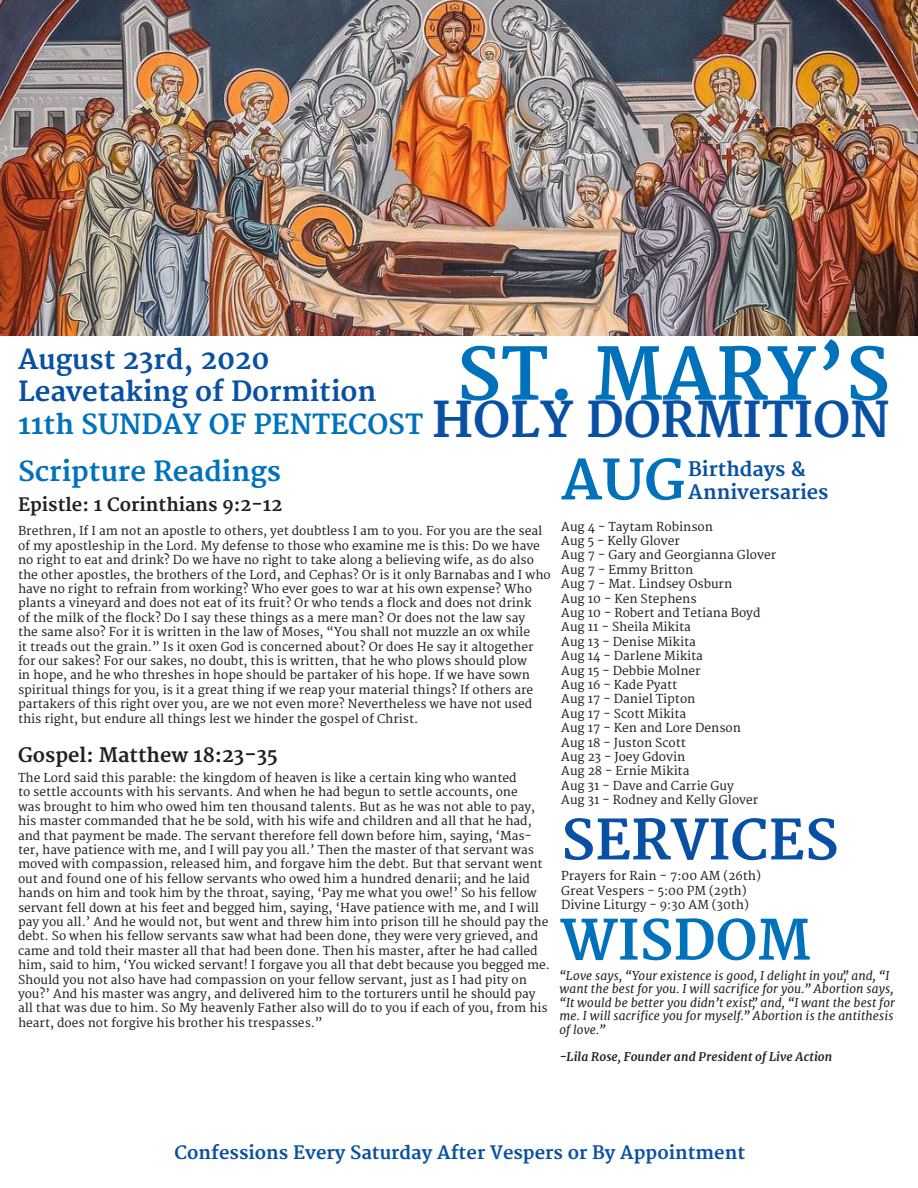
<style>
.page{position:relative;width:918px;height:1188px;background:#fff}
.page>*{position:absolute;margin:0;border:0;box-sizing:border-box;transform-origin:0 0}
.t1{font:700 70.5px "Merriweather";color:#0072bc}
.t2{font:700 54px "Merriweather";color:#0072bc}
.t3{font:700 54px "Merriweather";color:#0850a3}
.t4{font:700 48px "Merriweather";color:#0850a3}
.t5{font:700 27px "Merriweather";color:#0072bc}
.t6{font:700 27px "Merriweather";color:#0850a3}
.t7{font:700 19.5px "Merriweather";color:#0850a3}
.t8{font:700 19.5px "Merriweather";color:#231f20}
.t9{font:700 18px "Merriweather";color:#0850a3}
.t10{font:700 18px "Merriweather";color:#231f20}
.t11{font:12px/14.4px "Merriweather";color:#231f20}
.t12{font:italic 12px/13.5px "Merriweather";letter-spacing:.01em;color:#231f20}
.t13{font:italic 700 12px "Merriweather";letter-spacing:.01em;color:#231f20}
</style>
<div class="page">
<img style="left:0;top:0;width:918px;height:336px">
<p class="t1" style="left:457px;top:334px;width:434px">ST. MARY’S</p>
<p class="t4" style="left:432px;top:392px;width:459px">HOLY DORMITION</p>
<p class="t6" style="left:18px;top:343px;width:253px">August 23rd, 2020</p>
<p class="t6" style="left:18px;top:376px;width:360px">Leavetaking of Dormition</p>
<p class="t5" style="left:18px;top:408px;width:407px">11th SUNDAY OF PENTECOST</p>
<p class="t5" style="left:18px;top:456px;width:264px">Scripture Readings</p>
<p class="t10" style="left:18px;top:495px;width:266px">Epistle: 1 Corinthians 9:2-12</p>
<p class="t11" style="left:18px;top:524px;width:534px">Brethren, If I am not an apostle to others, yet doubtless I am to you. For you are the seal of my apostleship in the Lord. My defense to those who examine me is this: Do we have no right to eat and drink? Do we have no right to take along a believing wife, as do also the other apostles, the brothers of the Lord, and Cephas? Or is it only Barnabas and I who have no right to refrain from working? Who ever goes to war at his own expense? Who plants a vineyard and does not eat of its fruit? Or who tends a flock and does not drink<br>of the milk of the flock? Do I say these things as a mere man? Or does not the law say<br>the same also? For it is written in the law of Moses, “You shall not muzzle an ox while<br>it treads out the grain.” Is it oxen God is concerned about? Or does He say it altogether for our sakes? For our sakes, no doubt, this is written, that he who plows should plow<br>in hope, and he who threshes in hope should be partaker of his hope. If we have sown spiritual things for you, is it a great thing if we reap your material things? If others are partakers of this right over you, are we not even more? Nevertheless we have not used this right, but endure all things lest we hinder the gospel of Christ.</p>
<p class="t8" style="left:18px;top:743px;width:261px">Gospel: Matthew 18:23-35</p>
<p class="t11" style="left:18px;top:771px;width:534px">The Lord said this parable: the kingdom of heaven is like a certain king who wanted<br>to settle accounts with his servants. And when he had begun to settle accounts, one<br>was brought to him who owed him ten thousand talents. But as he was not able to pay, his master commanded that he be sold, with his wife and children and all that he had, and that payment be made. The servant therefore fell down before him, saying, ‘Mas&shy;ter, have patience with me, and I will pay you all.’ Then the master of that servant was moved with compassion, released him, and forgave him the debt. But that servant went out and found one of his fellow servants who owed him a hundred denarii; and he laid hands on him and took him by the throat, saying, ‘Pay me what you owe!’ So his fellow servant fell down at his feet and begged him, saying, ‘Have patience with me, and I will pay you all.’ And he would not, but went and threw him into prison till he should pay the debt. So when his fellow servants saw what had been done, they were very grieved, and came and told their master all that had been done. Then his master, after he had called him, said to him, ‘You wicked servant! I forgave you all that debt because you begged me.<br>Should you not also have had compassion on your fellow servant, just as I had pity on you?’ And his master was angry, and delivered him to the torturers until he should pay all that was due to him. So My heavenly Father also will do to you if each of you, from his heart, does not forgive his brother his trespasses.”</p>
<p class="t2" style="left:561px;top:449px;width:126px">AUG</p>
<p class="t7" style="left:688px;top:457px;width:119px">Birthdays &amp;</p>
<p class="t7" style="left:688px;top:481px;width:142px">Anniversaries</p>
<p class="t11" style="left:561px;top:520px;width:153px">Aug 4 - Taytam Robinson</p>
<p class="t11" style="left:561px;top:534px;width:120px">Aug 5 - Kelly Glover</p>
<p class="t11" style="left:561px;top:548px;width:216px">Aug 7 - Gary and Georgianna Glover</p>
<p class="t11" style="left:561px;top:563px;width:134px">Aug 7 - Emmy Britton</p>
<p class="t11" style="left:561px;top:577px;width:172px">Aug 7 - Mat. Lindsey Osburn</p>
<p class="t11" style="left:561px;top:592px;width:137px">Aug 10 - Ken Stephens</p>
<p class="t11" style="left:561px;top:606px;width:201px">Aug 10 - Robert and Tetiana Boyd</p>
<p class="t11" style="left:561px;top:620px;width:131px">Aug 11 - Sheila Mikita</p>
<p class="t11" style="left:561px;top:635px;width:136px">Aug 13 - Denise Mikita</p>
<p class="t11" style="left:561px;top:649px;width:143px">Aug 14 - Darlene Mikita</p>
<p class="t11" style="left:561px;top:664px;width:141px">Aug 15 - Debbie Molner</p>
<p class="t11" style="left:561px;top:678px;width:118px">Aug 16 - Kade Pyatt</p>
<p class="t11" style="left:561px;top:692px;width:136px">Aug 17 - Daniel Tipton</p>
<p class="t11" style="left:561px;top:707px;width:127px">Aug 17 - Scott Mikita</p>
<p class="t11" style="left:561px;top:721px;width:181px">Aug 17 - Ken and Lore Denson</p>
<p class="t11" style="left:561px;top:736px;width:126px">Aug 18 - Juston Scott</p>
<p class="t11" style="left:561px;top:750px;width:125px">Aug 23 - Joey Gdovin</p>
<p class="t11" style="left:561px;top:764px;width:130px">Aug 28 - Ernie Mikita</p>
<p class="t11" style="left:561px;top:779px;width:174px">Aug 31 - Dave and Carrie Guy</p>
<p class="t11" style="left:561px;top:793px;width:199px">Aug 31 - Rodney and Kelly Glover</p>
<p class="t3" style="left:561px;top:809px;width:279px">SERVICES</p>
<p class="t11" style="left:561px;top:869px;width:201px">Prayers for Rain - 7:00 AM (26th)</p>
<p class="t11" style="left:561px;top:884px;width:187px">Great Vespers - 5:00 PM (29th)</p>
<p class="t11" style="left:561px;top:898px;width:189px">Divine Liturgy - 9:30 AM (30th)</p>
<p class="t2" style="left:560px;top:909px;width:252px">WISDOM</p>
<p class="t12" style="left:560px;top:969px;width:337px">“Love says, “Your existence is good, I delight in you,” and, “I want the best for you. I will sacrifice for you.” Abortion says, “It would be better you didn’t exist,” and, “I want the best for me. I will sacrifice you for myself.” Abortion is the antithesis of love.”</p>
<p class="t13" style="left:560px;top:1049px;width:274px">-Lila Rose, Founder and President of Live Action</p>
<p class="t9" style="left:174px;top:1142px;width:572px">Confessions Every Saturday After Vespers or By Appointment</p>
</div>
